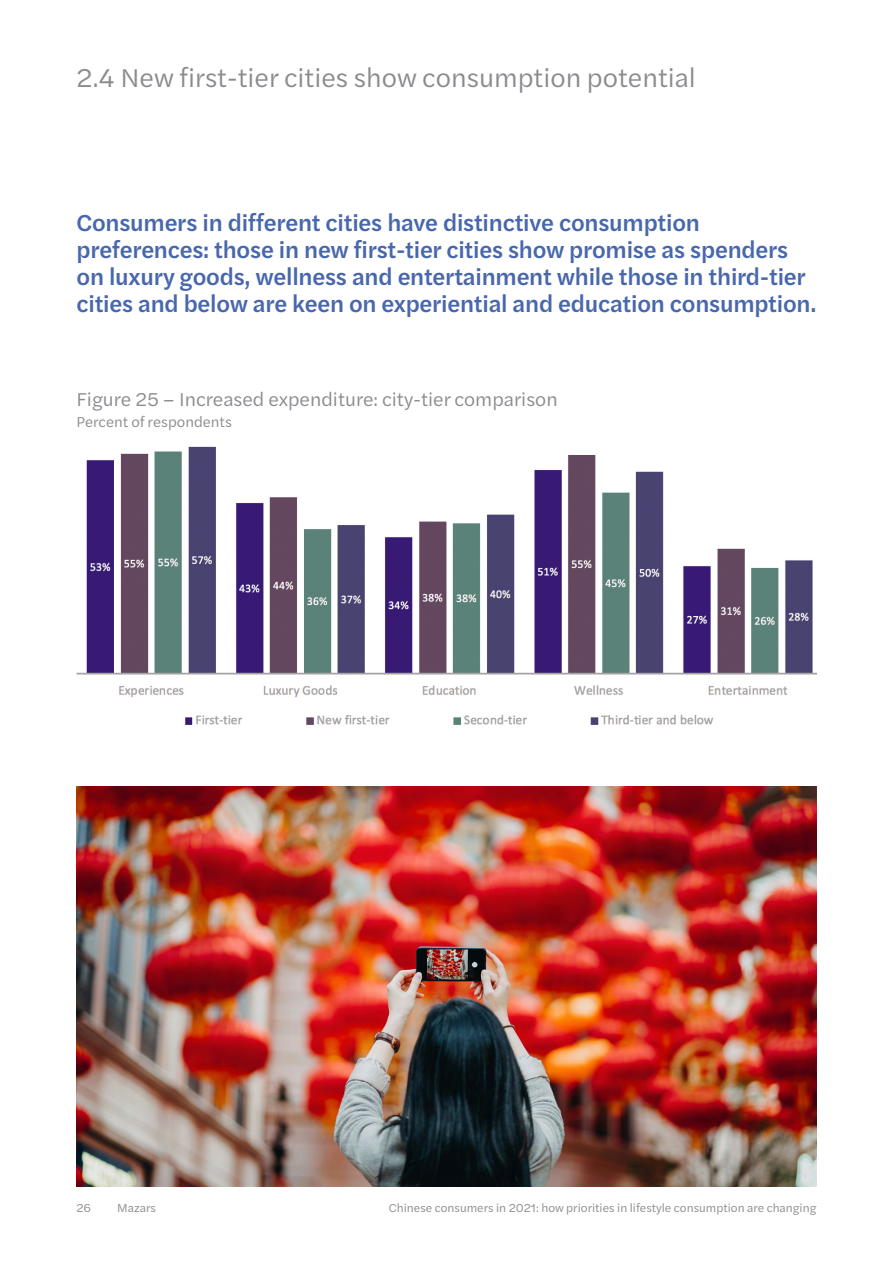
<style>
.page{position:relative;width:893px;height:1263px;background:#fff}
.page>*{position:absolute;margin:0;border:0;box-sizing:border-box;transform-origin:0 0}
.t1{font:27px "Halyard Text";color:#8a8b8f}
.t2{font:500 24px/27px "Halyard Text";letter-spacing:-.01em;color:#4867ac}
.t3{font:19.5px "Halyard Text";color:#8a8b8f}
.t4{font:15px "Halyard Text";color:#8a8b8f}
.t5{font:12px "Halyard Text";color:#8a8b8f}
</style>
<div class="page">
<img style="left:77px;top:446px;width:739px;height:279px">
<img style="left:77px;top:787px;width:739px;height:399px">
<p class="t1" style="left:77px;top:58px;width:621px">2.4 New first-tier cities show consumption potential</p>
<p class="t2" style="left:77px;top:208px;width:741px">Consumers in different cities have distinctive consumption preferences: those in new first-tier cities show promise as spenders on luxury goods, wellness and entertainment while those in third-tier cities and below are keen on experiential and education consumption.</p>
<p class="t3" style="left:77px;top:385px;width:483px">Figure 25 – Increased expenditure: city-tier comparison</p>
<p class="t4" style="left:77px;top:411px;width:157px">Percent of respondents</p>
<p class="t5" style="left:77px;top:1199px;width:16px">26</p>
<p class="t5" style="left:117px;top:1199px;width:40px">Mazars</p>
<p class="t5" style="left:389px;top:1199px;width:429px">Chinese consumers in 2021: how priorities in lifestyle consumption are changing</p>
</div>
